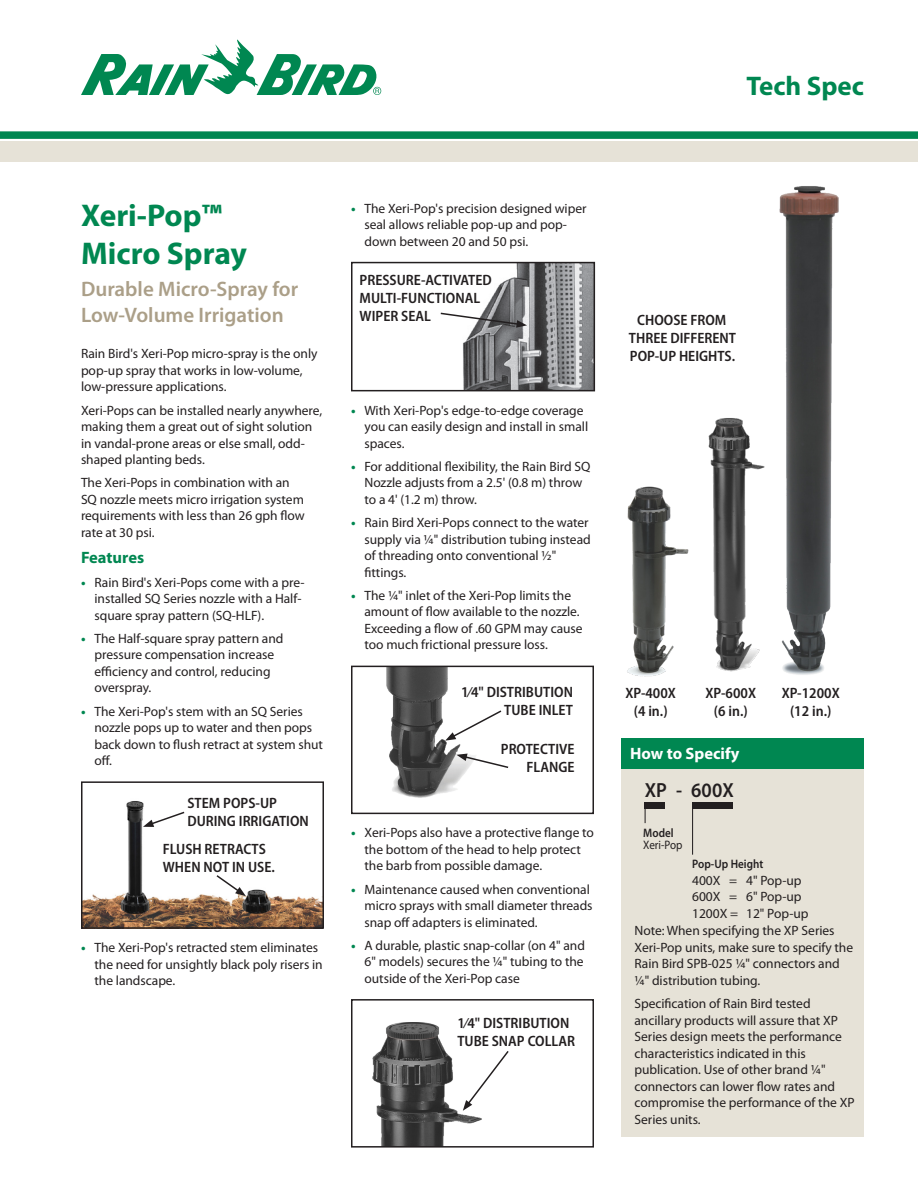
<style>
.page{position:relative;width:918px;height:1188px;background:#fff}
.page>*{position:absolute;margin:0;border:0;box-sizing:border-box;transform-origin:0 0}
.Product_Name{font:700 31.5px/37.8px "Myriad Pro";color:#008751}
.t1{font:700 27px "Myriad Pro";color:#008751}
.Subheadlines{font:600 21px/25.5px "Myriad Pro";color:#ab9f88}
.Specify_Model{font:600 20.55px "Myriad Pro";letter-spacing:.005em;color:#231f20;scale:.94 1}
.White_Text{font:700 16.5px "Myriad Pro";color:#fff}
.t2{font:700 16.5px "Myriad Pro";color:#008751}
.ProductCaption{font:600 semi-condensed 15px/18px "Myriad Pro";color:#231f20}
.t3{font:13.5px/16.5px "Myriad Pro";letter-spacing:-.005em;color:#231f20}
.Specify_SubBold{font:600 12.3px "Myriad Pro";color:#231f20;scale:.9 1}
.Specify_Subtext{font:12.3px "Myriad Pro";color:#231f20;scale:.9 1}
.s1{font-weight:700;color:#008751}
</style>
<div class="page">
<svg style="left:81px;top:39px;width:300px;height:56px"></svg>
<div style="left:0;top:131px;width:918px;height:8px;background:#008751"></div>
<div style="left:0;top:141px;width:918px;height:21px;background:#e6e2d7"></div>
<img style="left:84px;top:801px;width:237px;height:125px">
<svg style="left:143px;top:810px;width:43px;height:17px"></svg>
<svg style="left:215px;top:874px;width:31px;height:22px"></svg>
<div style="left:81px;top:781px;width:243px;height:148px;border:2px solid #231f20"></div>
<img style="left:463px;top:265px;width:129px;height:123px">
<svg style="left:440px;top:312px;width:87px;height:16px"></svg>
<div style="left:351px;top:262px;width:244px;height:129px;border:2px solid #231f20"></div>
<img style="left:386px;top:669px;width:82px;height:129px">
<div style="left:351px;top:666px;width:243px;height:148px;border:2px solid #231f20"></div>
<svg style="left:445px;top:709px;width:57px;height:32px"></svg>
<svg style="left:456px;top:754px;width:53px;height:15px"></svg>
<img style="left:372px;top:1022px;width:110px;height:123px">
<div style="left:351px;top:999px;width:243px;height:149px;border:2px solid #231f20"></div>
<svg style="left:463px;top:1049px;width:46px;height:62px"></svg>
<div style="left:621px;top:757px;width:242px;height:220px;background:#e6e2d7"></div>
<svg style="left:645px;top:808px;width:1px;height:15px"></svg>
<div style="left:645px;top:802px;width:20px;height:6px;background:#231f20"></div>
<div style="left:692px;top:802px;width:41px;height:6px;background:#231f20"></div>
<hr style="left:692px;top:802px;width:1px;height:53px;background:#231f20">
<div style="left:621px;top:738px;width:243px;height:30px;background:#008751"></div>
<img style="left:779px;top:186px;width:60px;height:489px">
<img style="left:708px;top:418px;width:57px;height:254px">
<img style="left:627px;top:486px;width:62px;height:191px">
<div style="left:621px;top:912px;width:242px;height:225px;background:#e6e2d7"></div>
<h2 class="t1" style="left:747px;top:71px;width:119px">Tech Spec</h2>
<p class="Product_Name" style="left:81px;top:197px;width:168px">Xeri-Pop™<br>Micro Spray</p>
<p class="Subheadlines" style="left:81px;top:277px;width:219px">Durable Micro-Spray for<br>Low-Volume Irrigation</p>
<p class="t3" style="left:81px;top:346px;width:238px">Rain Bird's Xeri-Pop micro-spray is the only pop-up spray that works in low-volume, low-pressure applications.</p>
<p class="t3" style="left:81px;top:402px;width:243px">Xeri-Pops can be installed nearly anywhere, making them a great out of sight solution in vandal-prone areas or else small, odd&shy;shaped planting beds.</p>
<p class="t3" style="left:81px;top:475px;width:225px">The Xeri-Pops in combination with an<br>SQ nozzle meets micro irrigation system requirements with less than 26 gph flow rate at 30 psi.</p>
<p class="t2" style="left:81px;top:549px;width:65px">Features</p>
<p class="t3" style="left:94px;top:574px;width:212px;text-indent:-14px"><span class="s1">•</span> Rain Bird's Xeri-Pops come with a pre&shy;installed SQ Series nozzle with a Half&shy;square spray pattern (SQ-HLF).</p>
<p class="t3" style="left:94px;top:630px;width:191px;text-indent:-14px"><span class="s1">•</span> The Half-square spray pattern and pressure compensation increase efficiency and control, reducing overspray.</p>
<p class="t3" style="left:94px;top:703px;width:230px;text-indent:-14px"><span class="s1">•</span> The Xeri-Pop's stem with an SQ Series nozzle pops up to water and then pops back down to flush retract at system shut off.</p>
<p class="ProductCaption" style="left:187px;top:794px;width:123px">STEM POPS-UP<br>DURING IRRIGATION</p>
<p class="ProductCaption" style="left:163px;top:840px;width:114px">FLUSH RETRACTS<br>WHEN NOT IN USE.</p>
<p class="t3" style="left:94px;top:940px;width:230px;text-indent:-14px"><span class="s1">•</span> The Xeri-Pop's retracted stem eliminates the need for unsightly black poly risers in the landscape.</p>
<p class="t3" style="left:364px;top:200px;width:224px;text-indent:-14px"><span class="s1">•</span> The Xeri-Pop's precision designed wiper seal allows reliable pop-up and pop&shy;down between 20 and 50 psi.</p>
<p class="ProductCaption" style="left:360px;top:271px;width:134px">PRESSURE-ACTIVATED<br>MULTI-FUNCTIONAL<br>WIPER SEAL</p>
<p class="t3" style="left:364px;top:402px;width:225px;text-indent:-14px"><span class="s1">•</span> With Xeri-Pop's edge-to-edge coverage you can easily design and install in small spaces.</p>
<p class="t3" style="left:364px;top:458px;width:227px;text-indent:-14px"><span class="s1">•</span> For additional flexibility, the Rain Bird SQ<br>Nozzle adjusts from a 2.5' (0.8 m) throw to a 4' (1.2 m) throw.</p>
<p class="t3" style="left:364px;top:515px;width:228px;text-indent:-14px"><span class="s1">•</span> Rain Bird Xeri-Pops connect to the water supply via ¼" distribution tubing instead of threading onto conventional ½" fittings.</p>
<p class="t3" style="left:364px;top:587px;width:220px;text-indent:-14px"><span class="s1">•</span> The ¼" inlet of the Xeri-Pop limits the amount of flow available to the nozzle.<br>Exceeding a flow of .60 GPM may cause too much frictional pressure loss.</p>
<p class="ProductCaption" style="left:461px;top:683px;width:113px;text-align:right">1⁄4" DISTRIBUTION<br>TUBE INLET</p>
<p class="ProductCaption" style="left:501px;top:740px;width:75px;text-align:right">PROTECTIVE<br>FLANGE</p>
<p class="t3" style="left:364px;top:825px;width:231px;text-indent:-14px"><span class="s1">•</span> Xeri-Pops also have a protective flange to the bottom of the head to help protect the barb from possible damage.</p>
<p class="t3" style="left:364px;top:881px;width:230px;text-indent:-14px"><span class="s1">•</span> Maintenance caused when conventional micro sprays with small diameter threads snap off adapters is eliminated.</p>
<p class="t3" style="left:364px;top:937px;width:222px;text-align:justify;text-indent:-14px"><span class="s1">•</span> A durable, plastic snap-collar (on 4" and 6" models) secures the ¼" tubing to the outside of the Xeri-Pop case</p>
<p class="ProductCaption" style="left:457px;top:1014px;width:119px">1⁄4" DISTRIBUTION<br>TUBE SNAP COLLAR</p>
<p class="ProductCaption" style="left:629px;top:312px;width:109px;text-align:center">CHOOSE FROM<br>THREE DIFFERENT<br>POP-UP HEIGHTS.</p>
<p class="ProductCaption" style="left:625px;top:684px;width:52px">XP-400X</p>
<p class="ProductCaption" style="left:634px;top:702px;width:35px">(4 in.)</p>
<p class="ProductCaption" style="left:706px;top:684px;width:52px">XP-600X</p>
<p class="ProductCaption" style="left:714px;top:702px;width:35px">(6 in.)</p>
<p class="White_Text" style="left:630px;top:744px;width:111px">How to Specify</p>
<p class="Specify_Model" style="left:645px;top:779px;width:96px">XP - 600X</p>
<p class="Specify_SubBold" style="left:643px;top:826px;width:35px">Model</p>
<p class="Specify_Subtext" style="left:643px;top:839px;width:45px">Xeri-Pop</p>
<p class="ProductCaption" style="left:782px;top:684px;width:60px">XP-1200X</p>
<p class="ProductCaption" style="left:790px;top:702px;width:43px">(12 in.)</p>
<p class="Specify_SubBold" style="left:692px;top:857px;width:80px">Pop-Up Height</p>
<p class="t3" style="left:692px;top:872px;width:111px">400X = 4" Pop-up</p>
<p class="t3" style="left:692px;top:889px;width:111px">600X = 6" Pop-up</p>
<p class="t3" style="left:692px;top:905px;width:118px">1200X = 12" Pop-up</p>
<p class="t3" style="left:634px;top:923px;width:220px">Note: When specifying the XP Series Xeri-Pop units, make sure to specify the Rain Bird SPB-025 ¼" connectors and ¼" distribution tubing.</p>
<p class="t3" style="left:634px;top:996px;width:222px">Specification of Rain Bird tested ancillary products will assure that XP Series design meets the performance characteristics indicated in this publication. Use of other brand ¼" connectors can lower flow rates and compromise the performance of the XP Series units.</p>
</div>
